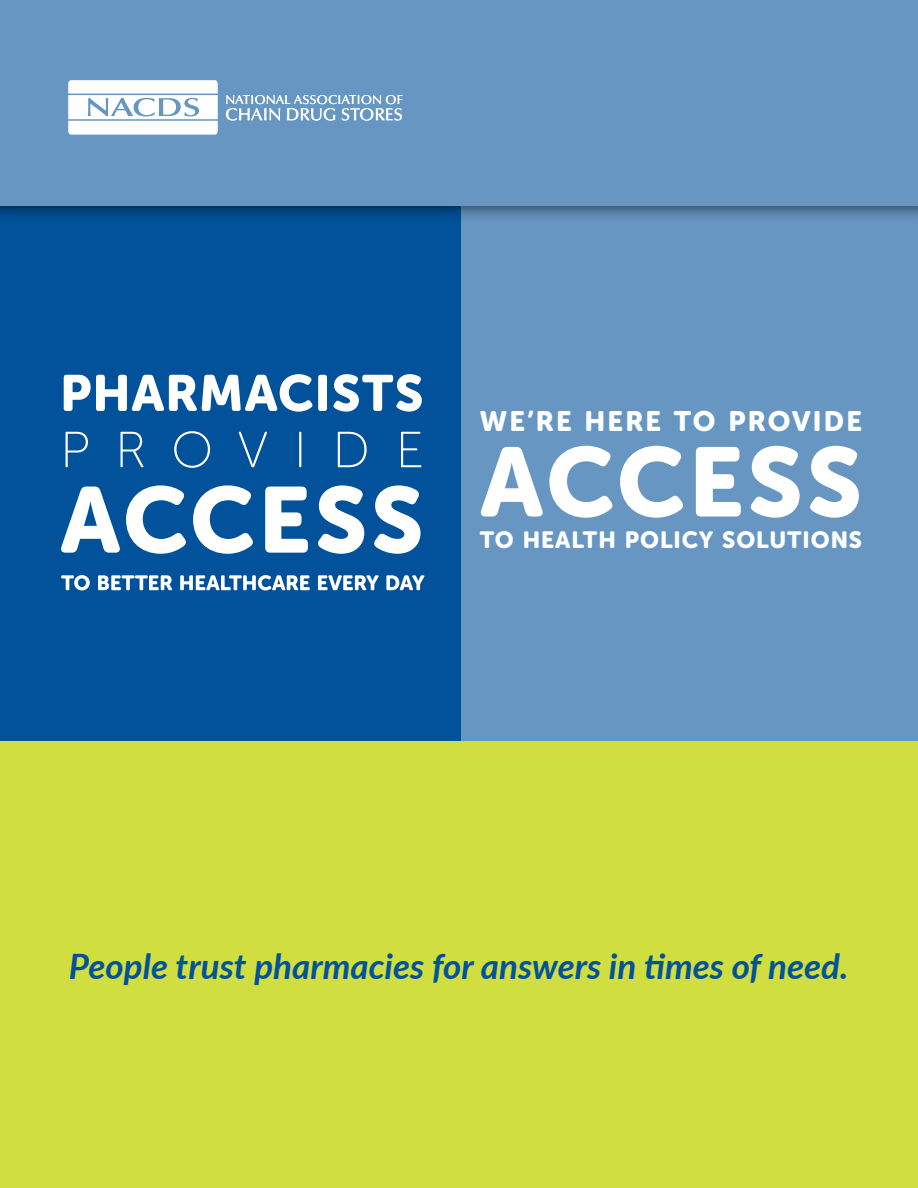
<style>
.page{position:relative;width:918px;height:1188px;background:#fff}
.page>*{position:absolute;margin:0;border:0;box-sizing:border-box;transform-origin:0 0}
.t1{font:97.35px "Museo Sans Rounded 900";letter-spacing:.04em;color:#fff}
.t2{font:92.4px "Museo Sans Rounded 900";letter-spacing:.04em;color:#fff}
.t3{font:50.7px/56.2px "Museo Sans Rounded 900";letter-spacing:.025em;color:#fff}
.t4{font:italic 700 34.95px "Lato";color:#01529a}
.t5{font:27.9px "Museo Sans Rounded 900";letter-spacing:.08em;color:#fff}
.t6{font:23.4px "Museo Sans Rounded 900";letter-spacing:.04em;color:#fff}
.t7{font:500 17.25px "Optima";color:#fff}
.t8{font:500 12.75px "Optima";color:#fff}
.s1{font-family:"Museo Sans Rounded 100"}
</style>
<div class="page">
<div style="left:460px;top:204px;width:457px;height:540px;background:#6696c1"></div>
<div style="left:0;top:204px;width:461px;height:540px;background:#01529a"></div>
<div style="left:0;top:742px;width:917px;height:446px;background:#d1de3f"></div>
<div style="left:0;top:0;width:917px;height:206px;background:#6696c1"></div>
<svg style="left:226px;top:95px;width:176px;height:26px"></svg>
<svg style="left:68px;top:80px;width:150px;height:55px;background:#e7eef5"></svg>
<svg style="left:61px;top:575px;width:29px;height:15px"></svg>
<svg style="left:98px;top:575px;width:74px;height:15px"></svg>
<svg style="left:180px;top:575px;width:130px;height:15px"></svg>
<svg style="left:318px;top:575px;width:61px;height:15px"></svg>
<svg style="left:386px;top:575px;width:39px;height:15px"></svg>
<p class="t8" style="left:225px;top:93px;width:179px">NATIONAL ASSOCIATION OF</p>
<p class="t7" style="left:225px;top:105px;width:179px">CHAIN DRUG STORES</p>
<p class="t3" style="left:60px;top:365px;width:365px">PHARMACISTS<br><span class="s1">PROVIDE</span></p>
<p class="t2" style="left:60px;top:468px;width:365px">ACCESS</p>
<p class="t5" style="left:480px;top:405px;width:384px">WE’RE HERE TO PROVIDE</p>
<p class="t1" style="left:480px;top:427px;width:384px">ACCESS</p>
<p class="t6" style="left:480px;top:526px;width:384px">TO HEALTH POLICY SOLUTIONS</p>
<p class="t4" style="left:69px;top:941px;width:781px">People trust pharmacies for answers in times of need.</p>
</div>
